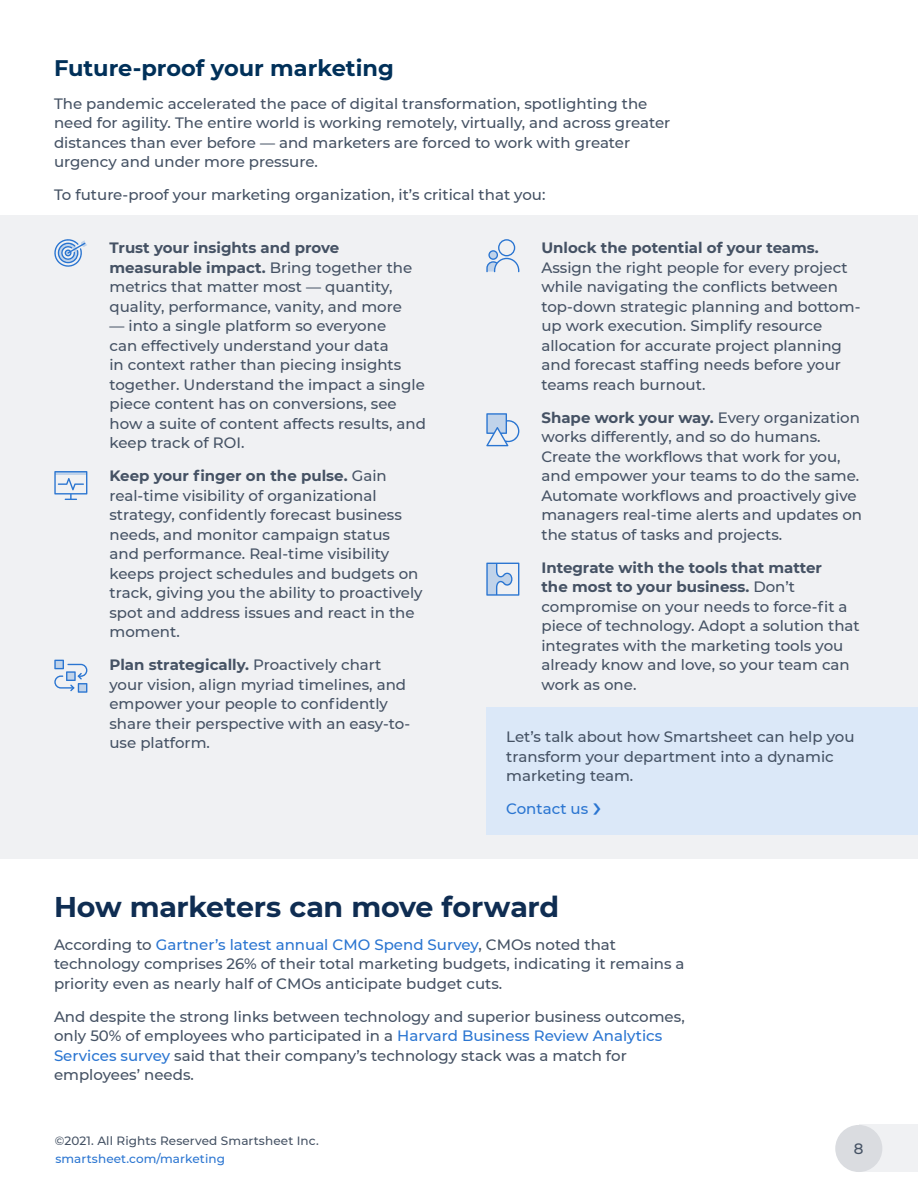
<style>
.page{position:relative;width:918px;height:1188px;background:#fff}
.page>*{position:absolute;margin:0;border:0;box-sizing:border-box;transform-origin:0 0}
.t1{font:700 28.5px "Montserrat";letter-spacing:-.01em;color:#0f2d52}
.t2{font:700 22.5px "Montserrat";color:#003059}
.t3{font:500 15px/19.5px "Montserrat";color:#455264}
.t4{font:700 15px "Montserrat";color:#455264}
.t5{font:500 15px "Montserrat";color:#2a75d1}
.t6{font:500 12px "Montserrat";letter-spacing:.01em;color:#455264}
.t7{font:500 12px "Montserrat";letter-spacing:.01em;color:#2a75d1}
.s1{font-weight:700}
.s2{font-size:30px}
.s3{color:#2a75d1}
</style>
<div class="page">
<div style="left:860px;top:1125px;width:58px;height:47px;background:#f0f1f3"></div>
<div style="left:835px;top:1125px;width:47px;height:47px;background:#dadce0;border-radius:50%"></div>
<div style="left:0;top:215px;width:918px;height:644px;background:#f0f1f3"></div>
<svg style="left:54px;top:239px;width:33px;height:28px"></svg>
<svg style="left:54px;top:471px;width:33px;height:29px"></svg>
<svg style="left:54px;top:660px;width:33px;height:33px"></svg>
<svg style="left:486px;top:239px;width:33px;height:33px"></svg>
<svg style="left:486px;top:413px;width:33px;height:33px"></svg>
<svg style="left:486px;top:563px;width:33px;height:33px"></svg>
<div style="left:486px;top:708px;width:432px;height:127px;background:#dbe8f8"></div>
<h2 class="t2" style="left:54px;top:52px;width:341px">Future-proof your marketing</h2>
<p class="t3" style="left:54px;top:93px;width:618px">The pandemic accelerated the pace of digital transformation, spotlighting the need for agility. The entire world is working remotely, virtually, and across greater distances than ever before — and marketers are forced to work with greater urgency and under more pressure.</p>
<p class="t3" style="left:54px;top:185px;width:493px">To future-proof your marketing organization, it’s critical that you:</p>
<p class="t3" style="left:109px;top:238px;width:304px"><span class="s1">Trust your insights and prove measurable impact.</span> Bring together the metrics that matter most — quantity, quality, performance, vanity, and more</p>
<p class="t3" style="left:109px;top:316px;width:318px">— into a single platform so everyone<br>can effectively understand your data<br>in context rather than piecing insights together. Understand the impact a single piece content has on conversions, see how a suite of content affects results, and keep track of ROI.</p>
<p class="t3" style="left:109px;top:466px;width:315px"><span class="s1">Keep your finger on the pulse.</span> Gain real-time visibility of organizational strategy, confidently forecast business needs, and monitor campaign status and performance. Real-time visibility keeps project schedules and budgets on track, giving you the ability to proactively spot and address issues and react in the moment.</p>
<p class="t3" style="left:109px;top:655px;width:302px"><span class="s1">Plan strategically.</span> Proactively chart your vision, align myriad timelines, and empower your people to confidently share their perspective with an easy-to&shy;use platform.</p>
<p class="t4" style="left:541px;top:237px;width:279px">Unlock the potential of your teams.</p>
<p class="t3" style="left:541px;top:257px;width:320px">Assign the right people for every project while navigating the conflicts between top-down strategic planning and bottom&shy;up work execution. Simplify resource allocation for accurate project planning and forecast staffing needs before your teams reach burnout.</p>
<p class="t3" style="left:541px;top:407px;width:322px"><span class="s1">Shape work your way.</span> Every organization works differently, and so do humans.<br>Create the workflows that work for you, and empower your teams to do the same.<br>Automate workflows and proactively give managers real-time alerts and updates on the status of tasks and projects.</p>
<p class="t3" style="left:541px;top:557px;width:320px"><span class="s1">Integrate with the tools that matter<br>the most to your business.</span> Don’t compromise on your needs to force-fit a piece of technology. Adopt a solution that integrates with the marketing tools you already know and love, so your team can work as one.</p>
<p class="t3" style="left:506px;top:727px;width:350px">Let’s talk about how Smartsheet can help you transform your department into a dynamic marketing team.</p>
<p class="t5" style="left:506px;top:799px;width:97px">Contact us <span class="s2">›</span></p>
<h1 class="t1" style="left:54px;top:886px;width:507px">How marketers can move forward</h1>
<p class="t3" style="left:54px;top:934px;width:632px">According to <span class="s3">Gartner’s latest annual CMO Spend Survey</span>, CMOs noted that technology comprises 26% of their total marketing budgets, indicating it remains a priority even as nearly half of CMOs anticipate budget cuts.</p>
<p class="t3" style="left:54px;top:1006px;width:632px">And despite the strong links between technology and superior business outcomes, only 50% of employees who participated in a <span class="s3">Harvard Business Review Analytics Services survey</span> said that their company’s technology stack was a match for employees’ needs.</p>
<p class="t6" style="left:55px;top:1133px;width:266px">©2021. All Rights Reserved Smartsheet Inc.</p>
<p class="t7" style="left:55px;top:1151px;width:171px">smartsheet.com/marketing</p>
<p class="t3" style="left:854px;top:1139px;width:11px">8</p>
</div>
